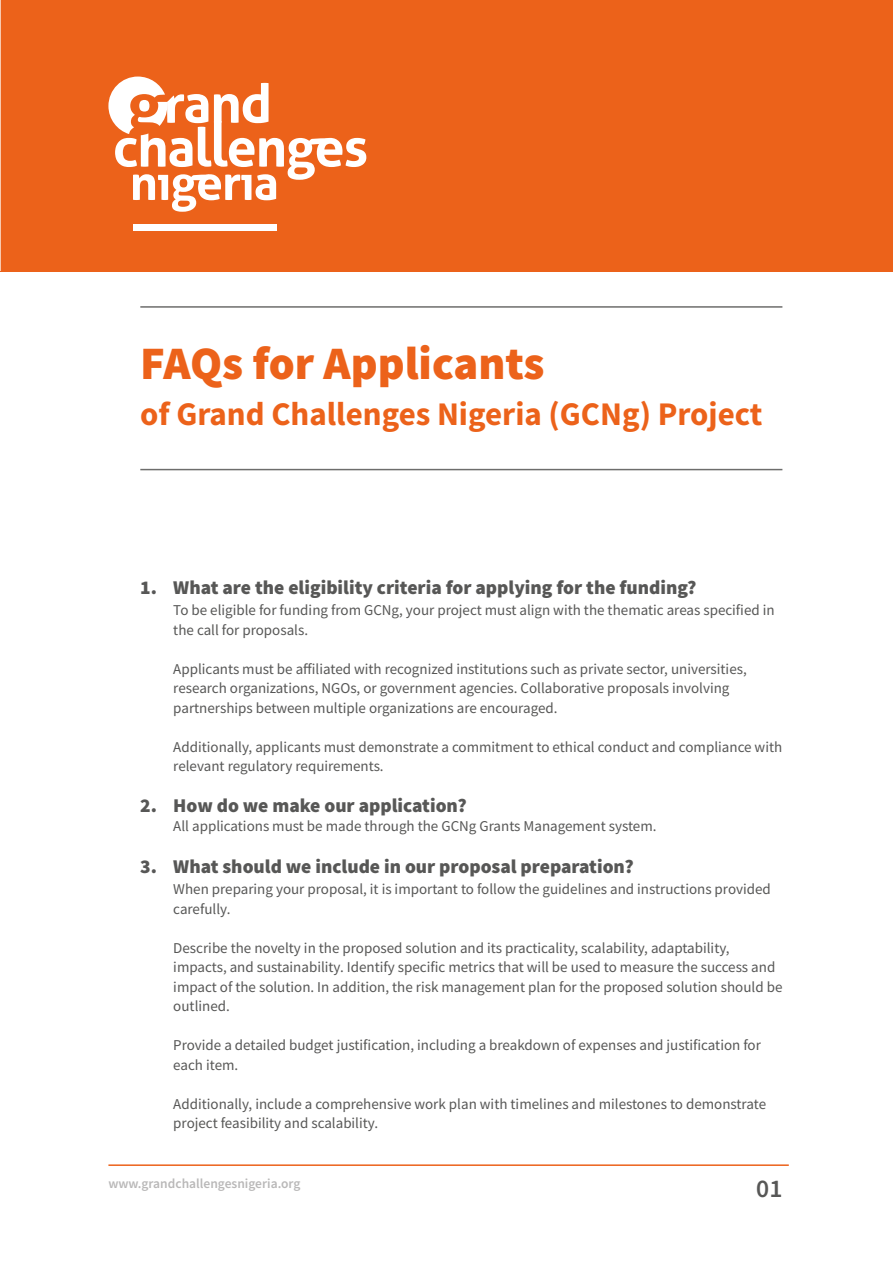
<style>
.page{position:relative;width:893px;height:1263px;background:#fff}
.page>*{position:absolute;margin:0;border:0;box-sizing:border-box;transform-origin:0 0}
.t1{font:900 46.5px "Source Sans Pro";color:#ec621a}
.t2{font:700 33px "Source Sans Pro";color:#ec621a}
.t3{font:600 25.5px "Source Sans Pro";color:#575756}
.t4{font:900 19.5px "Source Sans Pro";color:#575756}
.t5{font:15px/19.5px "Source Sans Pro";color:#575756}
.t6{font:600 13.5px "Source Sans Pro";color:#b9b8b8}
</style>
<div class="page">
<hr style="left:108px;top:1164px;width:681px;height:2px;background:#ec621a">
<div style="left:1px;top:0;width:892px;height:271px;background:#ec621a"></div>
<hr style="left:0;top:0;width:1px;height:270px;background:#f8c8af">
<svg style="left:108px;top:77px;width:258px;height:135px"></svg>
<div style="left:133px;top:225px;width:143px;height:6px;background:#fff"></div>
<hr style="left:140px;top:306px;width:642px;height:2px;background:#6d6d6c">
<hr style="left:140px;top:469px;width:642px;height:1px;background:#6d6d6c">
<h1 class="t1" style="left:140px;top:333px;width:406px">FAQs for Applicants</h1>
<h2 class="t2" style="left:140px;top:393px;width:624px">of Grand Challenges Nigeria (GCNg) Project</h2>
<h3 class="t4" style="left:140px;top:575px;width:558px">1. What are the eligibility criteria for applying for the funding?</h3>
<p class="t5" style="left:173px;top:600px;width:603px">To be eligible for funding from GCNg, your project must align with the thematic areas specified in the call for proposals.</p>
<p class="t5" style="left:173px;top:658px;width:575px">Applicants must be affiliated with recognized institutions such as private sector, universities, research organizations, NGOs, or government agencies. Collaborative proposals involving partnerships between multiple organizations are encouraged.</p>
<p class="t5" style="left:173px;top:736px;width:610px">Additionally, applicants must demonstrate a commitment to ethical conduct and compliance with relevant regulatory requirements.</p>
<h3 class="t4" style="left:140px;top:792px;width:328px">2. How do we make our application?</h3>
<p class="t5" style="left:173px;top:816px;width:485px">All applications must be made through the GCNg Grants Management system.</p>
<h3 class="t4" style="left:140px;top:854px;width:495px">3. What should we include in our proposal preparation?</h3>
<p class="t5" style="left:173px;top:879px;width:599px">When preparing your proposal, it is important to follow the guidelines and instructions provided carefully.</p>
<p class="t5" style="left:173px;top:937px;width:611px">Describe the novelty in the proposed solution and its practicality, scalability, adaptability, impacts, and sustainability. Identify specific metrics that will be used to measure the success and impact of the solution. In addition, the risk management plan for the proposed solution should be outlined.</p>
<p class="t5" style="left:173px;top:1035px;width:589px">Provide a detailed budget justification, including a breakdown of expenses and justification for each item.</p>
<p class="t5" style="left:173px;top:1093px;width:594px">Additionally, include a comprehensive work plan with timelines and milestones to demonstrate project feasibility and scalability.</p>
<p class="t6" style="left:108px;top:1175px;width:194px">www.grandchallengesnigeria.org</p>
<h3 class="t3" style="left:756px;top:1172px;width:28px">01</h3>
</div>
